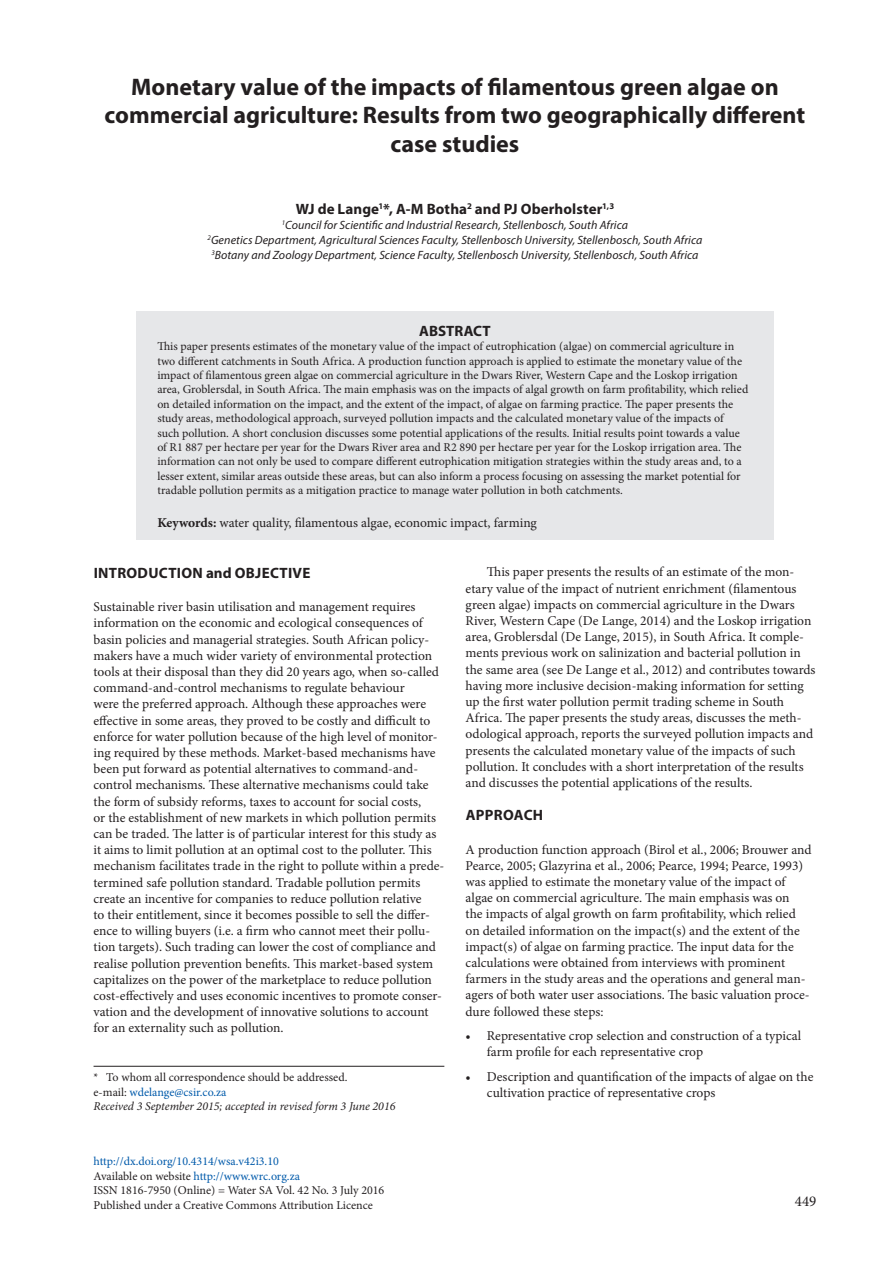
<style>
.page{position:relative;width:893px;height:1263px;background:#fff}
.page>*{position:absolute;margin:0;border:0;box-sizing:border-box;transform-origin:0 0}
.Headline{font:700 24px/28.8px "Myriad Pro";color:#231f20;text-align:center}
.Author{font:700 15px "Myriad Pro";letter-spacing:.005em;color:#231f20}
.Kop_1{font:700 15px "Myriad Pro";letter-spacing:.02em;color:#231f20}
.Abstract_head{font:700 15px "Myriad Pro";color:#231f20}
.t1{font:15px "Minion Pro";color:#231f20}
.Body{font:13.5px/16.2px "Minion Pro";color:#231f20}
.Body_indent{font:13.5px/16.2px "Minion Pro";color:#231f20}
.Keywords{font:13.5px "Minion Pro";color:#231f20}
.Abstract{font:12px/14.4px "Minion Pro";color:#231f20}
.Address{font:italic 12px/15px "Myriad Pro";letter-spacing:.005em;color:#231f20;text-align:center}
.Footnote{font:italic 12px "Minion Pro";letter-spacing:-.005em;color:#231f20}
.Footnote-2{font:12px "Minion Pro";color:#231f20}
.Footnote-3{font:12px "Minion Pro";color:#015aaa}
.s1{font-weight:700}
.s2{color:#231f20}
.s3{color:#015aaa}
</style>
<div class="page">
<div style="left:136px;top:312px;width:638px;height:228px;background:#e6e7e9"></div>
<hr style="left:94px;top:1066px;width:350px;height:1px;background:#231f20">
<p class="Headline" style="left:105px;top:71px;width:702px">Monetary value of the impacts of filamentous green algae on commercial agriculture: Results from two geographically different case studies</p>
<p class="Author" style="left:296px;top:199px;width:320px">WJ de Lange<sup>1</sup>*, A-M Botha<sup>2</sup> and PJ Oberholster<sup>1,3</sup></p>
<p class="Address" style="left:208px;top:217px;width:496px"><sup>1</sup>Council for Scientific and Industrial Research, Stellenbosch, South Africa<br><sup>2</sup>Genetics Department, Agricultural Sciences Faculty, Stellenbosch University, Stellenbosch, South Africa<br><sup>3</sup>Botany and Zoology Department, Science Faculty, Stellenbosch University, Stellenbosch, South Africa</p>
<p class="Abstract_head" style="left:419px;top:321px;width:73px">ABSTRACT</p>
<p class="Abstract" style="left:157px;top:339px;width:592px">This paper presents estimates of the monetary value of the impact of eutrophication (algae) on commercial agriculture in two different catchments in South Africa. A production function approach is applied to estimate the monetary value of the impact of filamentous green algae on commercial agriculture in the Dwars River, Western Cape and the Loskop irrigation area, Groblersdal, in South Africa. The main emphasis was on the impacts of algal growth on farm profitability, which relied on detailed information on the impact, and the extent of the impact, of algae on farming practice. The paper presents the study areas, methodological approach, surveyed pollution impacts and the calculated monetary value of the impacts of such pollution. A short conclusion discusses some potential applications of the results. Initial results point towards a value of R1 887 per hectare per year for the Dwars River area and R2 890 per hectare per year for the Loskop irrigation area. The information can not only be used to compare different eutrophication mitigation strategies within the study areas and, to a lesser extent, similar areas outside these areas, but can also inform a process focusing on assessing the market potential for tradable pollution permits as a mitigation practice to manage water pollution in both catchments.</p>
<p class="Keywords" style="left:157px;top:514px;width:381px"><span class="s1">Keywords:</span> water quality, filamentous algae, economic impact, farming</p>
<p class="Kop_1" style="left:94px;top:563px;width:218px">INTRODUCTION and OBJECTIVE</p>
<p class="Body" style="left:94px;top:599px;width:352px">Sustainable river basin utilisation and management requires information on the economic and ecological consequences of basin policies and managerial strategies. South African policy&shy;makers have a much wider variety of environmental protection tools at their disposal than they did 20 years ago, when so-called command-and-control mechanisms to regulate behaviour<br>were the preferred approach. Although these approaches were effective in some areas, they proved to be costly and difficult to enforce for water pollution because of the high level of monitor&shy;ing required by these methods. Market-based mechanisms have been put forward as potential alternatives to command-and&shy;control mechanisms. These alternative mechanisms could take the form of subsidy reforms, taxes to account for social costs,<br>or the establishment of new markets in which pollution permits can be traded. The latter is of particular interest for this study as it aims to limit pollution at an optimal cost to the polluter. This mechanism facilitates trade in the right to pollute within a prede&shy;termined safe pollution standard. Tradable pollution permits create an incentive for companies to reduce pollution relative<br>to their entitlement, since it becomes possible to sell the differ&shy;ence to willing buyers (i.e. a firm who cannot meet their pollu&shy;tion targets). Such trading can lower the cost of compliance and realise pollution prevention benefits. This market-based system capitalizes on the power of the marketplace to reduce pollution cost-effectively and uses economic incentives to promote conser&shy;vation and the development of innovative solutions to account for an externality such as pollution.</p>
<p class="Body_indent" style="left:466px;top:564px;width:351px;text-indent:21px">This paper presents the results of an estimate of the mon&shy;etary value of the impact of nutrient enrichment (filamentous green algae) impacts on commercial agriculture in the Dwars River, Western Cape (De Lange, 2014) and the Loskop irrigation area, Groblersdal (De Lange, 2015), in South Africa. It comple&shy;ments previous work on salinization and bacterial pollution in the same area (see De Lange et al., 2012) and contributes towards having more inclusive decision-making information for setting up the first water pollution permit trading scheme in South Africa. The paper presents the study areas, discusses the meth&shy;odological approach, reports the surveyed pollution impacts and presents the calculated monetary value of the impacts of such pollution. It concludes with a short interpretation of the results and discusses the potential applications of the results.</p>
<p class="Kop_1" style="left:466px;top:805px;width:79px">APPROACH</p>
<p class="Body" style="left:466px;top:841px;width:347px">A production function approach (Birol et al., 2006; Brouwer and Pearce, 2005; Glazyrina et al., 2006; Pearce, 1994; Pearce, 1993) was applied to estimate the monetary value of the impact of algae on commercial agriculture. The main emphasis was on<br>the impacts of algal growth on farm profitability, which relied on detailed information on the impact(s) and the extent of the impact(s) of algae on farming practice. The input data for the calculations were obtained from interviews with prominent farmers in the study areas and the operations and general man&shy;agers of both water user associations. The basic valuation proce&shy;dure followed these steps:</p>
<p class="Body" style="left:487px;top:1028px;width:316px;text-indent:-21px">• Representative crop selection and construction of a typical farm profile for each representative crop</p>
<p class="Body" style="left:487px;top:1069px;width:328px;text-indent:-21px">• Description and quantification of the impacts of algae on the cultivation practice of representative crops</p>
<p class="Footnote-2" style="left:94px;top:1069px;width:255px">* To whom all correspondence should be addressed.</p>
<p class="Footnote-3" style="left:94px;top:1083px;width:134px"><span class="s2">e-mail:</span> wdelange@csir.co.za</p>
<p class="Footnote" style="left:94px;top:1098px;width:303px">Received 3 September 2015; accepted in revised form 3 June 2016</p>
<p class="Abstract" style="left:94px;top:1154px;width:292px"><span class="s3">http://dx.doi.org/10.4314/wsa.v42i3.10<br></span>Available on website <span class="s3">http://www.wrc.org.za<br></span>ISSN 1816-7950 (Online) = Water SA Vol. 42 No. 3 July 2016<br>Published under a Creative Commons Attribution Licence</p>
<p class="t1" style="left:795px;top:1191px;width:23px">449</p>
</div>
